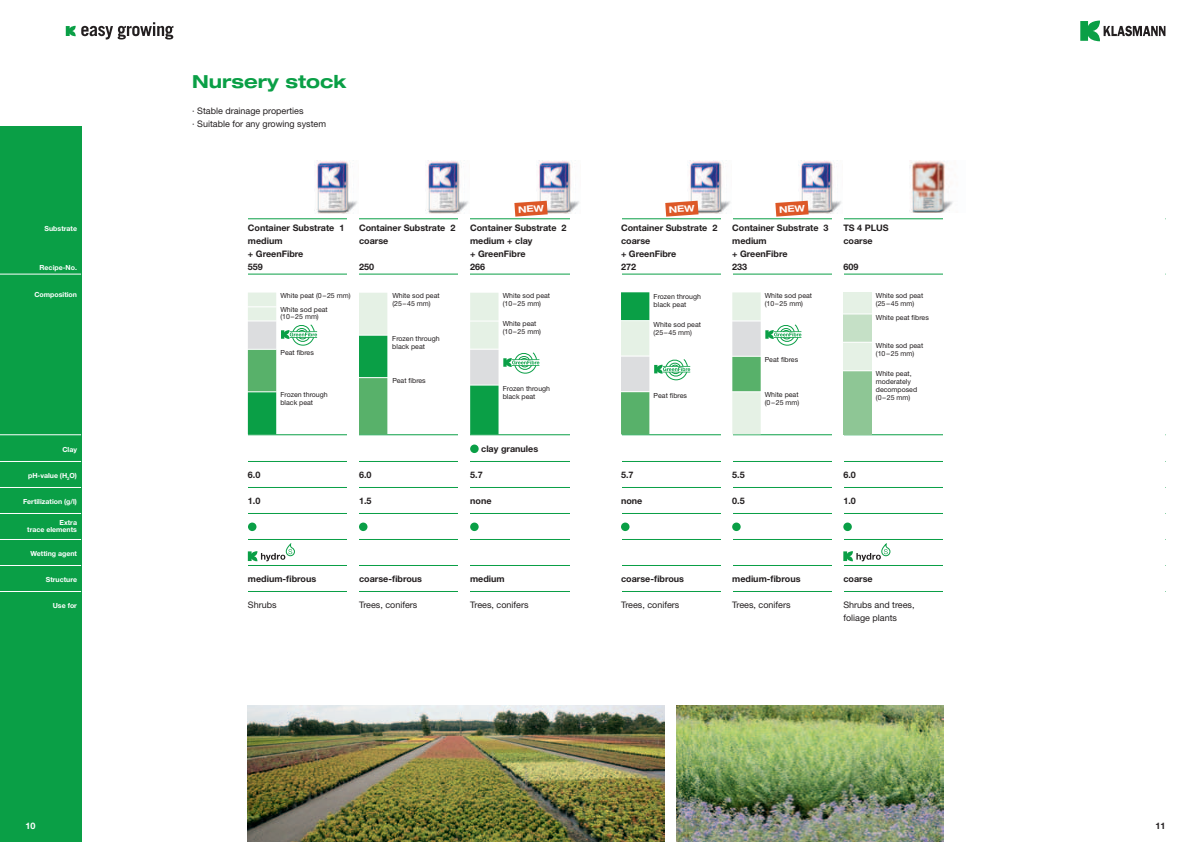
<style>
.page{position:relative;width:1191px;height:842px;background:#fff}
.page>*{position:absolute;margin:0;border:0;box-sizing:border-box;transform-origin:0 0}
.t1{font:700 expanded 18px "Helvetica Neue";color:#0a9f46}
.t2{font:700 9px/13px "Helvetica Neue LT Pro";color:#231f20}
.t3{font:9px/13px "Helvetica Neue";color:#231f20}
.t4{font:700 9px "Helvetica Neue LT Pro";color:#fff}
.t5{font:7px/8px "Helvetica Neue LT Pro";color:#231f20}
.t6{font:7px/8px "Helvetica Neue";color:#231f20}
.t7{font:700 7px "Helvetica Neue";color:#fff}
.t8{font:700 7px/7px "Helvetica Neue LT Pro";color:#fff;text-align:right}
</style>
<div class="page">
<div style="left:0;top:126px;width:81px;height:716px;background:#0a9f46"></div>
<svg style="left:66px;top:22px;width:107px;height:18px"></svg>
<svg style="left:1080px;top:21px;width:85px;height:20px"></svg>
<img style="left:248px;top:706px;width:417px;height:136px">
<img style="left:676px;top:706px;width:267px;height:136px">
<hr style="left:0;top:274px;width:81px;height:1px;background:#fff">
<hr style="left:0;top:434px;width:81px;height:1px;background:#fff">
<hr style="left:0;top:487px;width:81px;height:1px;background:#fff">
<hr style="left:0;top:513px;width:81px;height:1px;background:#fff">
<hr style="left:0;top:539px;width:81px;height:1px;background:#fff">
<hr style="left:0;top:565px;width:81px;height:1px;background:#fff">
<hr style="left:0;top:591px;width:81px;height:1px;background:#fff">
<hr style="left:0;top:461px;width:81px;height:1px;background:#fff">
<hr style="left:137px;top:461px;width:1028px;height:1px;background:#0a9f46">
<hr style="left:137px;top:539px;width:1028px;height:1px;background:#0a9f46">
<hr style="left:137px;top:487px;width:1028px;height:1px;background:#0a9f46">
<hr style="left:137px;top:565px;width:1028px;height:1px;background:#0a9f46">
<hr style="left:137px;top:513px;width:1028px;height:1px;background:#0a9f46">
<hr style="left:137px;top:591px;width:1028px;height:1px;background:#0a9f46">
<hr style="left:137px;top:274px;width:1028px;height:1px;background:#0a9f46">
<hr style="left:137px;top:218px;width:1028px;height:1px;background:#0a9f46">
<hr style="left:137px;top:434px;width:1028px;height:1px;background:#0a9f46">
<div style="left:459px;top:179px;width:11px;height:517px;background:#fff"></div>
<div style="left:570px;top:179px;width:51px;height:517px;background:#fff"></div>
<div style="left:721px;top:179px;width:11px;height:517px;background:#fff"></div>
<div style="left:832px;top:179px;width:11px;height:517px;background:#fff"></div>
<div style="left:943px;top:179px;width:11px;height:517px;background:#fff"></div>
<div style="left:348px;top:179px;width:11px;height:517px;background:#fff"></div>
<div style="left:236px;top:179px;width:12px;height:517px;background:#fff"></div>
<div style="left:954px;top:171px;width:211px;height:518px;background:#fff"></div>
<div style="left:125px;top:171px;width:117px;height:518px;background:#fff"></div>
<svg style="left:248px;top:544px;width:47px;height:17px"></svg>
<svg style="left:843px;top:544px;width:47px;height:17px"></svg>
<svg style="left:732px;top:292px;width:69px;height:142px"></svg>
<hr style="left:731px;top:391px;width:30px;height:1px;background:#fff">
<hr style="left:731px;top:356px;width:30px;height:1px;background:#fff">
<hr style="left:731px;top:321px;width:30px;height:1px;background:#fff">
<svg style="left:248px;top:293px;width:69px;height:141px"></svg>
<hr style="left:247px;top:307px;width:30px;height:1px;background:#fff">
<hr style="left:247px;top:321px;width:30px;height:1px;background:#fff">
<hr style="left:247px;top:349px;width:30px;height:1px;background:#fff">
<hr style="left:247px;top:392px;width:30px;height:1px;background:#fff">
<div style="left:843px;top:314px;width:28px;height:28px;background:#c5e0c6"></div>
<div style="left:843px;top:342px;width:28px;height:29px;background:#e5f1e5"></div>
<div style="left:843px;top:293px;width:28px;height:21px;background:#e5f1e5"></div>
<div style="left:843px;top:371px;width:28px;height:63px;background:#8ec695"></div>
<hr style="left:838px;top:370px;width:37px;height:1px;background:#fff">
<hr style="left:838px;top:342px;width:37px;height:1px;background:#fff">
<svg style="left:843px;top:314px;width:29px;height:1px"></svg>
<svg style="left:359px;top:293px;width:28px;height:141px;background:#6bbf84"></svg>
<hr style="left:358px;top:377px;width:30px;height:1px;background:#fff">
<hr style="left:358px;top:335px;width:30px;height:1px;background:#fff">
<svg style="left:621px;top:292px;width:69px;height:142px"></svg>
<hr style="left:620px;top:320px;width:30px;height:1px;background:#fff">
<hr style="left:620px;top:391px;width:30px;height:1px;background:#fff">
<svg style="left:470px;top:293px;width:69px;height:141px"></svg>
<hr style="left:469px;top:349px;width:30px;height:1px;background:#fff">
<hr style="left:469px;top:385px;width:30px;height:1px;background:#fff">
<hr style="left:469px;top:321px;width:30px;height:1px;background:#fff">
<div style="left:359px;top:522px;width:8px;height:9px;background:#0a9f46;border-radius:50%"></div>
<div style="left:843px;top:522px;width:9px;height:9px;background:#0a9f46;border-radius:50%"></div>
<div style="left:248px;top:522px;width:8px;height:9px;background:#0a9f46;border-radius:50%"></div>
<div style="left:470px;top:444px;width:8px;height:9px;background:#0a9f46;border-radius:50%"></div>
<div style="left:470px;top:522px;width:8px;height:9px;background:#0a9f46;border-radius:50%"></div>
<div style="left:621px;top:522px;width:8px;height:9px;background:#0a9f46;border-radius:50%"></div>
<div style="left:732px;top:522px;width:8px;height:9px;background:#0a9f46;border-radius:50%"></div>
<hr style="left:620px;top:356px;width:30px;height:1px;background:#fff">
<img style="left:314px;top:161px;width:44px;height:52px">
<img style="left:425px;top:161px;width:44px;height:52px">
<img style="left:536px;top:161px;width:44px;height:52px">
<img style="left:689px;top:161px;width:42px;height:52px">
<img style="left:800px;top:161px;width:42px;height:52px">
<img style="left:910px;top:161px;width:43px;height:52px">
<svg style="left:514px;top:201px;width:33px;height:16px"></svg>
<svg style="left:665px;top:201px;width:33px;height:16px"></svg>
<svg style="left:775px;top:201px;width:33px;height:16px"></svg>
<p class="t7" style="left:45px;top:224px;width:34px">Substrate</p>
<p class="t7" style="left:40px;top:263px;width:39px">Recipe-No.</p>
<p class="t7" style="left:34px;top:290px;width:44px">Composition</p>
<p class="t8" style="left:62px;top:446px;width:16px">Clay</p>
<p class="t7" style="left:28px;top:471px;width:50px">pH-value (H<sub>2</sub>O)</p>
<p class="t7" style="left:23px;top:497px;width:55px">Fertilization (g/l)</p>
<p class="t8" style="left:27px;top:519px;width:51px">Extra<br>trace elements</p>
<p class="t7" style="left:31px;top:549px;width:48px">Wetting agent</p>
<p class="t7" style="left:46px;top:575px;width:33px">Structure</p>
<p class="t7" style="left:53px;top:601px;width:26px">Use for</p>
<h1 class="t1" style="left:192px;top:70px;width:156px">Nursery stock</h1>
<p class="t3" style="left:192px;top:104px;width:135px">· Stable drainage properties<br>· Suitable for any growing system</p>
<p class="t2" style="left:248px;top:221px;width:98px">Container Substrate 1 medium<br>+ GreenFibre<br>559</p>
<p class="t2" style="left:359px;top:221px;width:98px">Container Substrate 2 coarse</p>
<p class="t2" style="left:359px;top:260px;width:17px">250</p>
<p class="t5" style="left:280px;top:288px;width:72px;line-height:14.4px">White peat (0–25 mm)<br>White sod peat</p>
<p class="t5" style="left:280px;top:312px;width:40px">(10–25 mm)</p>
<p class="t5" style="left:280px;top:348px;width:35px">Peat fibres</p>
<p class="t5" style="left:392px;top:291px;width:49px">White sod peat (25–45 mm)</p>
<p class="t6" style="left:392px;top:334px;width:49px">Frozen through black peat</p>
<p class="t6" style="left:280px;top:391px;width:49px">Frozen through black peat</p>
<p class="t5" style="left:392px;top:376px;width:35px">Peat fibres</p>
<p class="t2" style="left:470px;top:221px;width:98px">Container Substrate 2 medium + clay<br>+ GreenFibre<br>266</p>
<p class="t2" style="left:621px;top:221px;width:98px">Container Substrate 2 coarse<br>+ GreenFibre<br>272</p>
<p class="t2" style="left:732px;top:221px;width:98px">Container Substrate 3 medium<br>+ GreenFibre<br>233</p>
<p class="t2" style="left:843px;top:221px;width:47px">TS 4 PLUS coarse</p>
<p class="t2" style="left:843px;top:260px;width:17px">609</p>
<p class="t5" style="left:503px;top:291px;width:49px">White sod peat (10–25 mm)</p>
<p class="t5" style="left:876px;top:291px;width:49px">White sod peat (25–45 mm)</p>
<p class="t5" style="left:765px;top:292px;width:49px">White sod peat (10–25 mm)</p>
<p class="t6" style="left:653px;top:292px;width:49px">Frozen through black peat</p>
<p class="t5" style="left:503px;top:320px;width:40px">White peat (10–25 mm)</p>
<p class="t6" style="left:503px;top:384px;width:49px">Frozen through black peat</p>
<p class="t5" style="left:653px;top:321px;width:49px">White sod peat (25–45 mm)</p>
<p class="t5" style="left:653px;top:391px;width:35px">Peat fibres</p>
<p class="t5" style="left:765px;top:355px;width:35px">Peat fibres</p>
<p class="t5" style="left:765px;top:390px;width:36px">White peat (0–25 mm)</p>
<p class="t5" style="left:876px;top:313px;width:54px">White peat fibres</p>
<p class="t5" style="left:876px;top:341px;width:49px">White sod peat (10–25 mm)</p>
<p class="t5" style="left:876px;top:369px;width:37px">White peat,</p>
<p class="t6" style="left:876px;top:378px;width:43px">moderately decomposed</p>
<p class="t5" style="left:876px;top:393px;width:36px">(0–25 mm)</p>
<p class="t2" style="left:248px;top:468px;width:14px">6.0</p>
<p class="t2" style="left:248px;top:494px;width:14px">1.0</p>
<p class="t2" style="left:359px;top:468px;width:14px">6.0</p>
<p class="t2" style="left:359px;top:494px;width:14px">1.5</p>
<p class="t2" style="left:481px;top:442px;width:58px">clay granules</p>
<p class="t2" style="left:470px;top:468px;width:14px">5.7</p>
<p class="t2" style="left:470px;top:494px;width:23px">none</p>
<p class="t2" style="left:621px;top:468px;width:14px">5.7</p>
<p class="t2" style="left:621px;top:494px;width:23px">none</p>
<p class="t2" style="left:732px;top:468px;width:14px">5.5</p>
<p class="t2" style="left:732px;top:494px;width:14px">0.5</p>
<p class="t2" style="left:843px;top:468px;width:14px">6.0</p>
<p class="t2" style="left:843px;top:494px;width:14px">1.0</p>
<p class="t2" style="left:248px;top:572px;width:70px">medium-fibrous</p>
<p class="t3" style="left:248px;top:598px;width:30px">Shrubs</p>
<p class="t2" style="left:359px;top:572px;width:64px">coarse-fibrous</p>
<p class="t3" style="left:359px;top:598px;width:60px">Trees, conifers</p>
<p class="t2" style="left:470px;top:572px;width:36px">medium</p>
<p class="t3" style="left:470px;top:598px;width:60px">Trees, conifers</p>
<p class="t2" style="left:621px;top:572px;width:64px">coarse-fibrous</p>
<p class="t3" style="left:621px;top:598px;width:60px">Trees, conifers</p>
<p class="t2" style="left:732px;top:572px;width:70px">medium-fibrous</p>
<p class="t3" style="left:732px;top:598px;width:60px">Trees, conifers</p>
<p class="t2" style="left:843px;top:572px;width:31px">coarse</p>
<p class="t3" style="left:843px;top:598px;width:73px">Shrubs and trees, foliage plants</p>
<p class="t4" style="left:26px;top:820px;width:12px">10</p>
<p class="t2" style="left:1155px;top:819px;width:12px">11</p>
</div>
